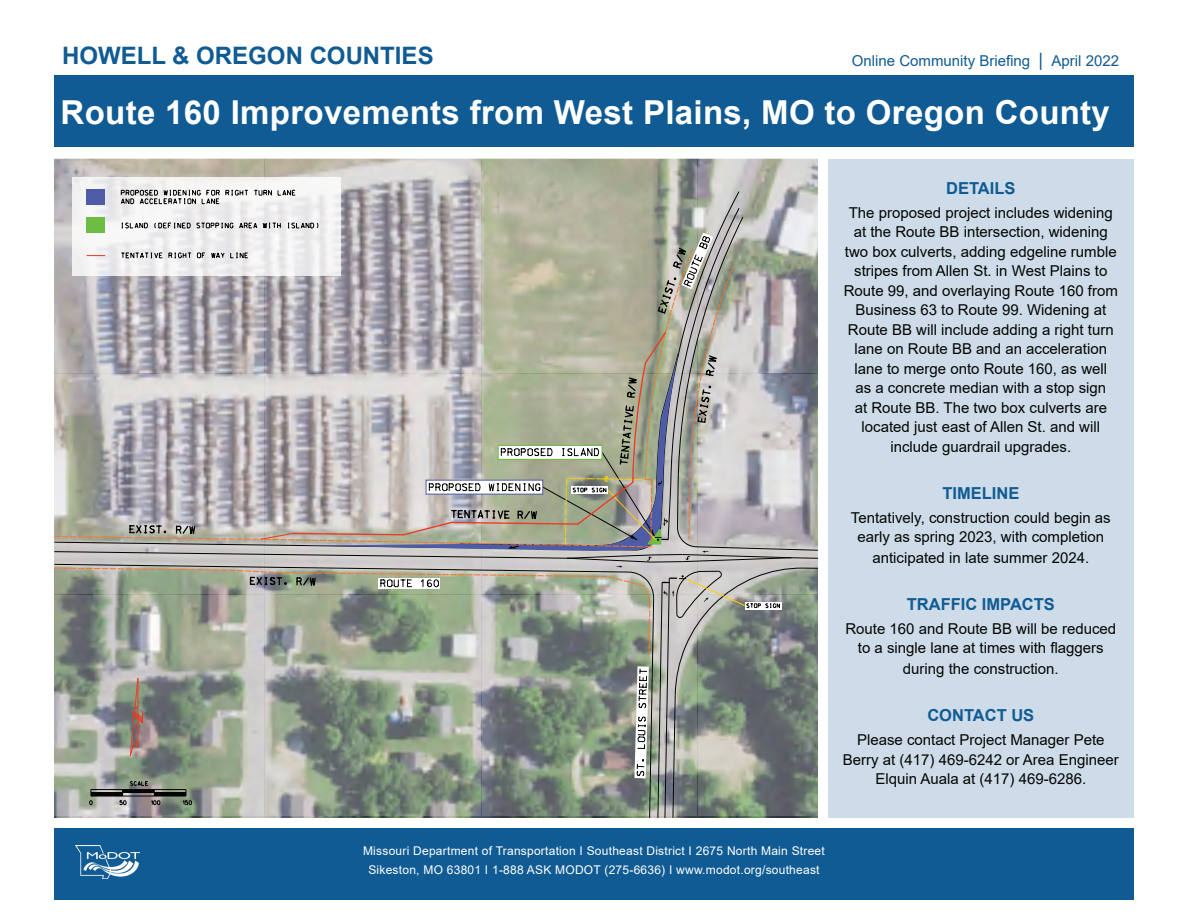
<style>
.page{position:relative;width:1188px;height:918px;background:#fff}
.page>*{position:absolute;margin:0;border:0;box-sizing:border-box;transform-origin:0 0}
.t1{font:700 33px "Arial";letter-spacing:.01em;color:#fff}
.t2{font:700 24px "Arial";color:#105b93}
.t3{font:700 16.5px "Arial";color:#105b93}
.t4{font:15px/19.5px "Arial";color:#040503;text-align:center}
.t5{font:15px "Arial";color:#105b93}
.t6{font:12px/19.5px "Arial";letter-spacing:.02em;color:#fff;text-align:center}
.s1{font-size:18px}
</style>
<div class="page">
<div style="left:55px;top:828px;width:1079px;height:72px;background:#105b93"></div>
<div style="left:828px;top:159px;width:306px;height:659px;background:#cddce8"></div>
<img style="left:55px;top:159px;width:762px;height:30px">
<div style="left:72px;top:177px;width:269px;height:99px;background:linear-gradient(to right,#efeeee,#faf9f8)"></div>
<img style="left:55px;top:189px;width:762px;height:629px">
<div style="left:54px;top:75px;width:1080px;height:72px;background:#105b93"></div>
<img style="left:76px;top:845px;width:64px;height:33px">
<h2 class="t2" style="left:62px;top:39px;width:373px">HOWELL &amp; OREGON COUNTIES</h2>
<p class="t5" style="left:852px;top:50px;width:269px">Online Community Briefing <span class="s1">|</span> April 2022</p>
<h1 class="t1" style="left:61px;top:89px;width:1051px">Route 160 Improvements from West Plains, MO to Oregon County</h1>
<p class="t3" style="left:946px;top:176px;width:71px">DETAILS</p>
<p class="t4" style="left:844px;top:203px;width:276px">The proposed project includes widening at the Route BB intersection, widening two box culverts, adding edgeline rumble stripes from Allen St. in West Plains to Route 99, and overlaying Route 160 from Business 63 to Route 99. Widening at Route BB will include adding a right turn lane on Route BB and an acceleration lane to merge onto Route 160, as well<br>as a concrete median with a stop sign<br>at Route BB. The two box culverts are located just east of Allen St. and will include guardrail upgrades.</p>
<p class="t3" style="left:942px;top:481px;width:79px">TIMELINE</p>
<p class="t4" style="left:851px;top:507px;width:261px">Tentatively, construction could begin as early as spring 2023, with completion</p>
<p class="t4" style="left:872px;top:548px;width:218px">anticipated in late summer 2024.</p>
<p class="t3" style="left:907px;top:592px;width:150px">TRAFFIC IMPACTS</p>
<p class="t4" style="left:845px;top:619px;width:272px">Route 160 and Route BB will be reduced to a single lane at times with flaggers</p>
<p class="t4" style="left:903px;top:659px;width:157px">during the construction.</p>
<p class="t3" style="left:927px;top:704px;width:108px">CONTACT US</p>
<p class="t4" style="left:843px;top:730px;width:277px">Please contact Project Manager Pete<br>Berry at (417) 469-6242 or Area Engineer<br>Elquin Auala at (417) 469-6286.</p>
<p class="t6" style="left:363px;top:841px;width:463px">Missouri Department of Transportation I Southeast District I 2675 North Main Street<br>Sikeston, MO 63801 I 1-888 ASK MODOT (275-6636) I www.modot.org/southeast</p>
</div>
